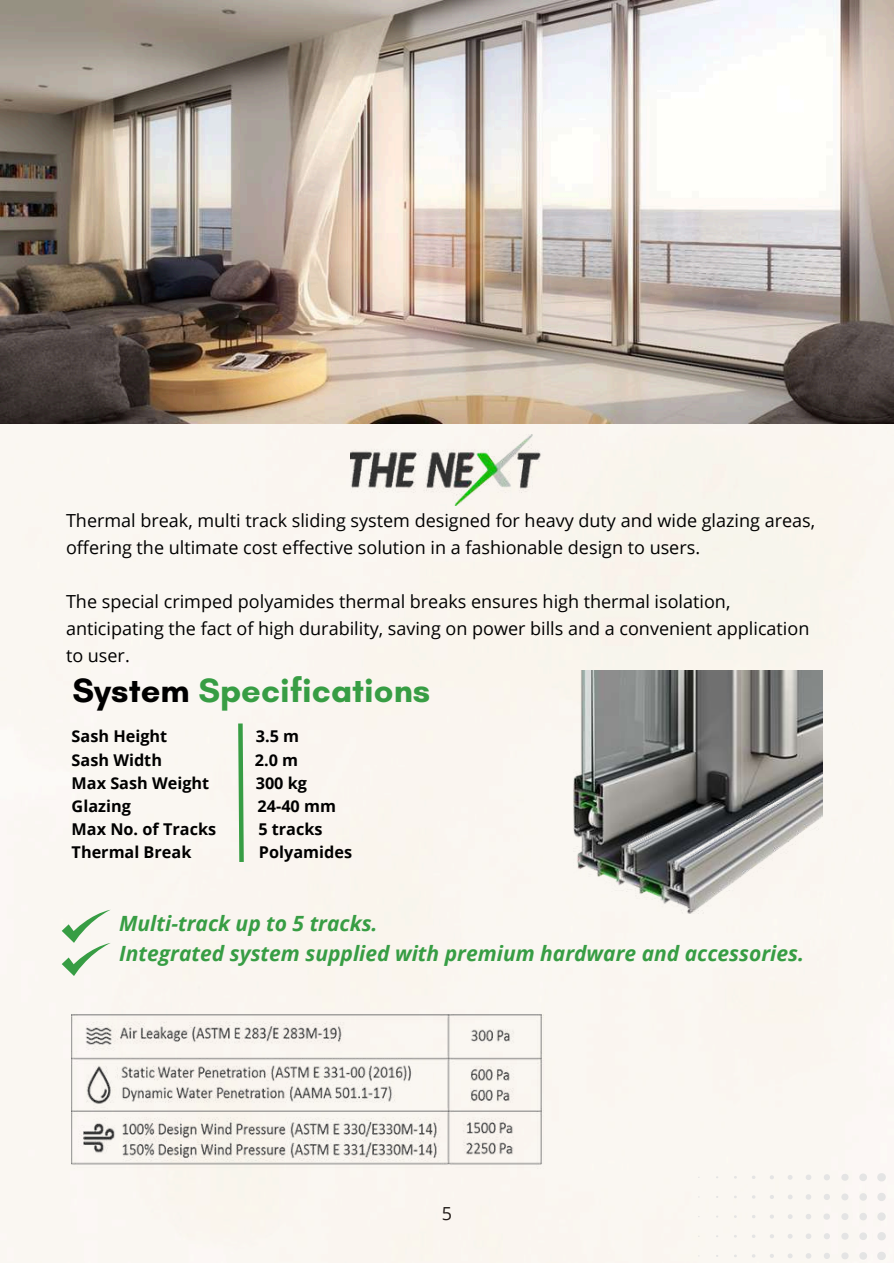
<style>
.page{position:relative;width:894px;height:1264px;background:#fff}
.page>*{position:absolute;margin:0;border:0;box-sizing:border-box;transform-origin:0 0}
.t1{font:700 34.5px "Glacial Indifference";color:#379d44}
.t2{font:italic 700 21px/30.3px "Open Sans";color:#379d44}
.t3{font:18px/27px "Open Sans";color:#000}
.t4{font:18px "Open Sans";color:#201917}
.t5{font:700 16.2px "Open Sans";color:#000}
.s1{color:#000}
</style>
<div class="page">
<img style="left:0;top:0;width:893px;height:1262px">
<img style="left:350px;top:435px;width:193px;height:71px">
<img style="left:573px;top:670px;width:248px;height:243px">
<svg style="left:236px;top:719px;width:10px;height:147px"></svg>
<svg style="left:62px;top:909px;width:49px;height:66px"></svg>
<img style="left:72px;top:1014px;width:541px;height:155px">
<svg style="left:751px;top:1175px;width:4px;height:3px"></svg>
<svg style="left:769px;top:1175px;width:4px;height:4px"></svg>
<svg style="left:787px;top:1174px;width:5px;height:5px"></svg>
<svg style="left:805px;top:1174px;width:6px;height:5px"></svg>
<svg style="left:823px;top:1174px;width:6px;height:6px"></svg>
<svg style="left:841px;top:1173px;width:7px;height:7px"></svg>
<svg style="left:859px;top:1173px;width:7px;height:8px"></svg>
<svg style="left:877px;top:1173px;width:8px;height:8px"></svg>
<svg style="left:751px;top:1195px;width:4px;height:3px"></svg>
<svg style="left:769px;top:1194px;width:4px;height:4px"></svg>
<svg style="left:787px;top:1194px;width:5px;height:5px"></svg>
<svg style="left:805px;top:1194px;width:6px;height:5px"></svg>
<svg style="left:823px;top:1193px;width:6px;height:6px"></svg>
<svg style="left:841px;top:1193px;width:7px;height:7px"></svg>
<svg style="left:859px;top:1193px;width:7px;height:7px"></svg>
<svg style="left:877px;top:1192px;width:8px;height:9px"></svg>
<svg style="left:751px;top:1214px;width:4px;height:4px"></svg>
<svg style="left:769px;top:1214px;width:4px;height:4px"></svg>
<svg style="left:787px;top:1214px;width:5px;height:4px"></svg>
<svg style="left:805px;top:1213px;width:6px;height:6px"></svg>
<svg style="left:823px;top:1213px;width:6px;height:6px"></svg>
<svg style="left:841px;top:1213px;width:7px;height:6px"></svg>
<svg style="left:859px;top:1212px;width:7px;height:8px"></svg>
<svg style="left:877px;top:1212px;width:8px;height:8px"></svg>
<svg style="left:751px;top:1234px;width:4px;height:3px"></svg>
<svg style="left:769px;top:1234px;width:4px;height:4px"></svg>
<svg style="left:787px;top:1233px;width:5px;height:5px"></svg>
<svg style="left:805px;top:1233px;width:6px;height:5px"></svg>
<svg style="left:823px;top:1233px;width:6px;height:6px"></svg>
<svg style="left:841px;top:1232px;width:7px;height:7px"></svg>
<svg style="left:859px;top:1232px;width:7px;height:7px"></svg>
<svg style="left:877px;top:1231px;width:8px;height:9px"></svg>
<svg style="left:751px;top:1254px;width:4px;height:3px"></svg>
<svg style="left:769px;top:1253px;width:4px;height:4px"></svg>
<svg style="left:787px;top:1253px;width:5px;height:5px"></svg>
<svg style="left:805px;top:1253px;width:6px;height:5px"></svg>
<svg style="left:823px;top:1252px;width:6px;height:6px"></svg>
<svg style="left:841px;top:1252px;width:7px;height:7px"></svg>
<svg style="left:859px;top:1251px;width:7px;height:8px"></svg>
<svg style="left:877px;top:1251px;width:8px;height:8px"></svg>
<p class="t3" style="left:66px;top:507px;width:750px">Thermal break, multi track sliding system designed for heavy duty and wide glazing areas, offering the ultimate cost effective solution in a fashionable design to users.</p>
<p class="t3" style="left:66px;top:588px;width:744px">The special crimped polyamides thermal breaks ensures high thermal isolation, anticipating the fact of high durability, saving on power bills and a convenient application to user.</p>
<h1 class="t1" style="left:72px;top:669px;width:359px"><span class="s1">System</span> Specifications</h1>
<p class="t5" style="left:72px;top:725px;width:97px">Sash Height</p>
<p class="t5" style="left:256px;top:725px;width:45px">3.5 m</p>
<p class="t5" style="left:72px;top:748px;width:92px">Sash Width</p>
<p class="t5" style="left:255px;top:748px;width:45px">2.0 m</p>
<p class="t5" style="left:72px;top:771px;width:139px">Max Sash Weight</p>
<p class="t5" style="left:256px;top:771px;width:53px">300 kg</p>
<p class="t5" style="left:72px;top:794px;width:61px">Glazing</p>
<p class="t5" style="left:257px;top:794px;width:80px">24-40 mm</p>
<p class="t5" style="left:72px;top:817px;width:146px">Max No. of Tracks</p>
<p class="t5" style="left:258px;top:817px;width:66px">5 tracks</p>
<p class="t5" style="left:72px;top:841px;width:121px">Thermal Break</p>
<p class="t5" style="left:259px;top:841px;width:95px">Polyamides</p>
<p class="t2" style="left:119px;top:907px;width:686px">Multi-track up to 5 tracks.<br>Integrated system supplied with premium hardware and accessories.</p>
<p class="t4" style="left:441px;top:1200px;width:12px">5</p>
</div>
